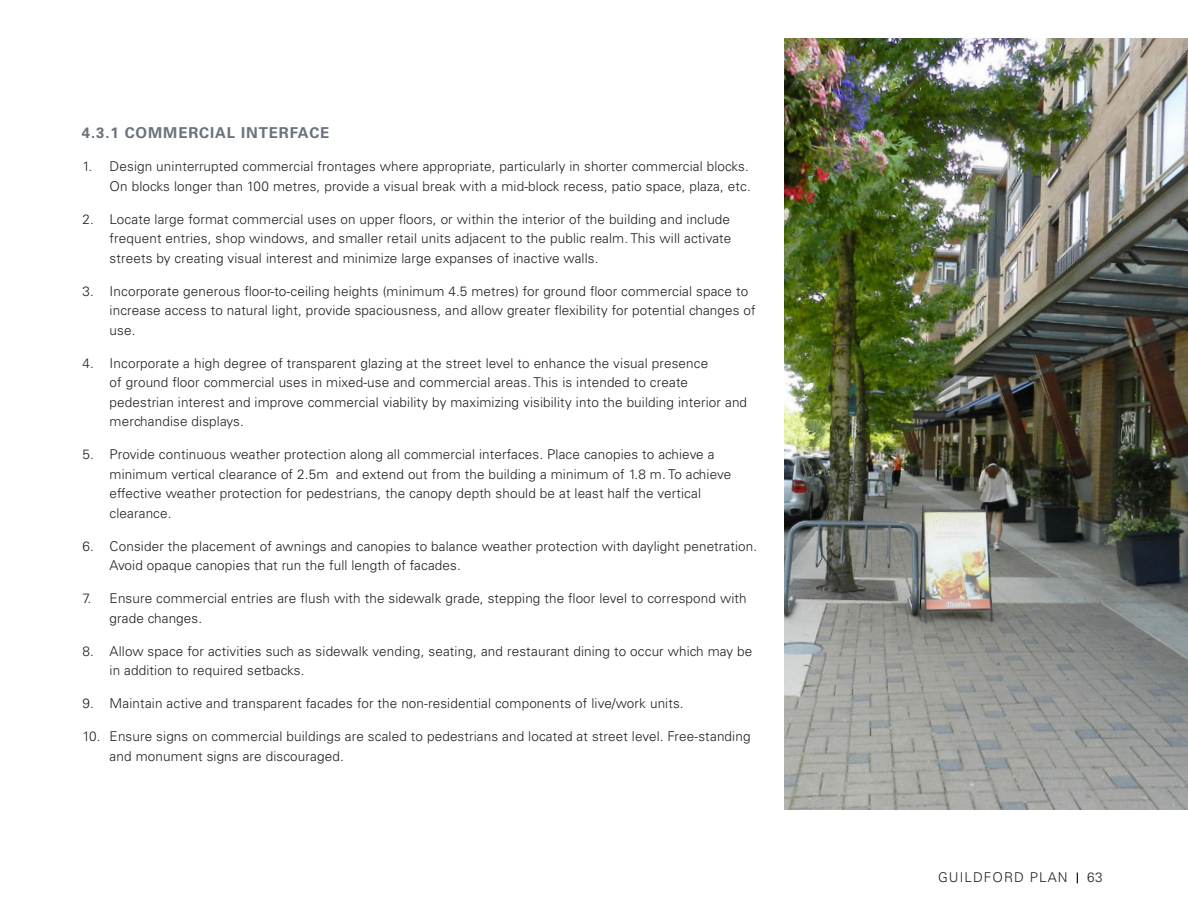
<style>
.page{position:relative;width:1188px;height:918px;background:#fff}
.page>*{position:absolute;margin:0;border:0;box-sizing:border-box;transform-origin:0 0}
.X_X_X_Sub_Heading{font:700 15px "Univers LT Std";letter-spacing:.06em;color:#6a737b}
.t1{font:300 13.5px/19.5px "Univers LT Std";letter-spacing:.01em;color:#231f20}
.t2{font:300 13.5px "Univers";letter-spacing:.08em;color:#231f20}
</style>
<div class="page">
<img style="left:785px;top:39px;width:403px;height:771px">
<p class="X_X_X_Sub_Heading" style="left:82px;top:124px;width:249px">4.3.1 COMMERCIAL INTERFACE</p>
<p class="t1" style="left:83px;top:157px;width:670px;text-align:right">1. Design uninterrupted commercial frontages where appropriate, particularly in shorter commercial blocks.<br>On blocks longer than 100 metres, provide a visual break with a mid-block recess, patio space, plaza, etc.</p>
<p class="t1" style="left:110px;top:209px;width:623px;text-align:justify;text-indent:-27px">2. Locate large format commercial uses on upper floors, or within the interior of the building and include frequent entries, shop windows, and smaller retail units adjacent to the public realm. This will activate streets by creating visual interest and minimize large expanses of inactive walls.</p>
<p class="t1" style="left:110px;top:281px;width:648px;text-indent:-27px">3. Incorporate generous floor-to-ceiling heights (minimum 4.5 metres) for ground floor commercial space to increase access to natural light, provide spaciousness, and allow greater flexibility for potential changes of use.</p>
<p class="t1" style="left:110px;top:353px;width:639px;text-indent:-27px">4. Incorporate a high degree of transparent glazing at the street level to enhance the visual presence<br>of ground floor commercial uses in mixed-use and commercial areas. This is intended to create pedestrian interest and improve commercial viability by maximizing visibility into the building interior and merchandise displays.</p>
<p class="t1" style="left:110px;top:445px;width:623px;text-indent:-27px">5. Provide continuous weather protection along all commercial interfaces. Place canopies to achieve a minimum vertical clearance of 2.5m and extend out from the building a minimum of 1.8 m. To achieve effective weather protection for pedestrians, the canopy depth should be at least half the vertical clearance.</p>
<p class="t1" style="left:110px;top:536px;width:649px;text-indent:-27px">6. Consider the placement of awnings and canopies to balance weather protection with daylight penetration.<br>Avoid opaque canopies that run the full length of facades.</p>
<p class="t1" style="left:110px;top:589px;width:639px;text-indent:-27px">7. Ensure commercial entries are flush with the sidewalk grade, stepping the floor level to correspond with grade changes.</p>
<p class="t1" style="left:110px;top:641px;width:644px;text-indent:-27px">8. Allow space for activities such as sidewalk vending, seating, and restaurant dining to occur which may be in addition to required setbacks.</p>
<p class="t1" style="left:83px;top:694px;width:603px">9. Maintain active and transparent facades for the non-residential components of live/work units.</p>
<p class="t1" style="left:110px;top:727px;width:642px;text-indent:-27px">10. Ensure signs on commercial buildings are scaled to pedestrians and located at street level. Free-standing and monument signs are discouraged.</p>
<p class="t2" style="left:938px;top:869px;width:131px">GUILDFORD PLAN</p>
<p class="t2" style="left:1087px;top:869px;width:17px">63</p>
</div>
